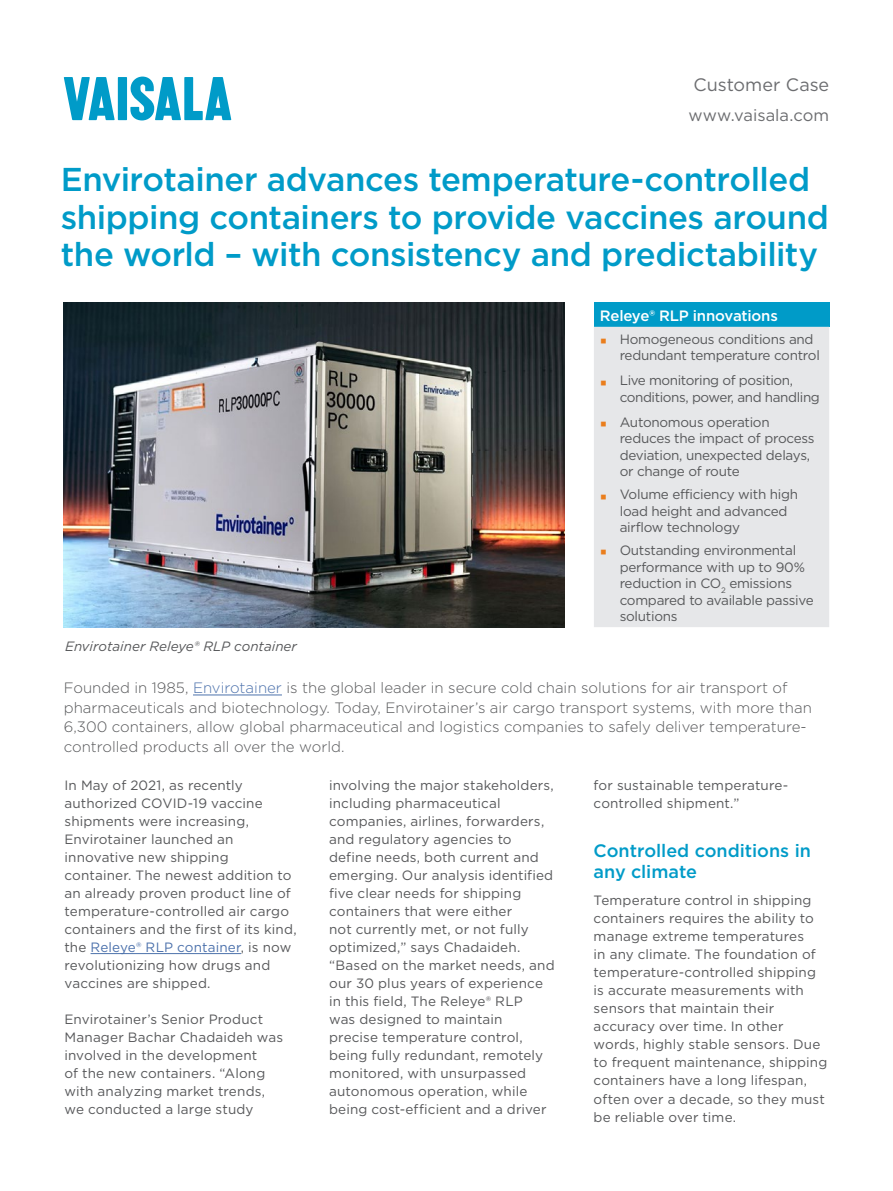
<style>
.page{position:relative;width:893px;height:1191px;background:#fff}
.page>*{position:absolute;margin:0;border:0;box-sizing:border-box;transform-origin:0 0}
._2-pager_Headline{font:500 33px/37.5px "Gotham";letter-spacing:-.015em;color:#009bc8}
.Bullet{font:900 21px "Arial";color:#ea7e1d}
.Subheadline{font:500 18px/21.6px "Gotham";color:#009bc8}
.Document_type{font:18px "Gotham";color:#6c6d70}
.Web_address_in_banne{font:16.5px "Gotham";color:#6c6d70}
.Ingress{font:300 15px/19.5px "Gotham";color:#57585a}
.Box_headline{font:500 15px "Gotham";letter-spacing:-.015em;color:#fff}
.Bodytext{font:13.5px/18px "Gotham";letter-spacing:.01em;color:#57585a}
.Bullet_list{font:13.5px/16.5px "Gotham";letter-spacing:-.02em;color:#57585a}
.t1{font:italic 13.5px "Gotham";color:#57585a}
.s1{color:#4d72ac}
</style>
<div class="page">
<svg style="left:64px;top:77px;width:51px;height:43px"></svg>
<div style="left:118px;top:77px;width:9px;height:43px;background:#009bc8"></div>
<svg style="left:130px;top:77px;width:101px;height:43px"></svg>
<img style="left:64px;top:303px;width:500px;height:324px">
<hr style="left:193px;top:694px;width:89px;height:1px;background:#4d72ac">
<div style="left:594px;top:303px;width:235px;height:24px;background:#009bc8"></div>
<div style="left:594px;top:327px;width:235px;height:300px;background:#e6e7e9"></div>
<hr style="left:91px;top:953px;width:150px;height:1px;background:#4d72ac">
<p class="Document_type" style="left:694px;top:73px;width:137px">Customer Case</p>
<p class="Web_address_in_banne" style="left:688px;top:105px;width:142px">www.vaisala.com</p>
<p class="_2-pager_Headline" style="left:61px;top:161px;width:770px">Envirotainer advances temperature-controlled shipping containers to provide vaccines around the world – with consistency and predictability</p>
<p class="t1" style="left:65px;top:638px;width:233px">Envirotainer Releye® RLP container</p>
<p class="Box_headline" style="left:600px;top:306px;width:179px">Releye® RLP innovations</p>
<p class="Bullet" style="left:600px;top:325px;width:9px">▪</p>
<p class="Bullet_list" style="left:620px;top:330px;width:202px">Homogeneous conditions and redundant temperature control</p>
<p class="Bullet" style="left:600px;top:367px;width:9px">▪</p>
<p class="Bullet_list" style="left:620px;top:372px;width:202px">Live monitoring of position, conditions, power, and handling</p>
<p class="Bullet" style="left:600px;top:408px;width:9px">▪</p>
<p class="Bullet_list" style="left:620px;top:413px;width:196px">Autonomous operation reduces the impact of process deviation, unexpected delays, or change of route</p>
<p class="Bullet" style="left:600px;top:481px;width:9px">▪</p>
<p class="Bullet_list" style="left:620px;top:486px;width:180px">Volume efficiency with high load height and advanced airflow technology</p>
<p class="Bullet" style="left:600px;top:536px;width:9px">▪</p>
<p class="Bullet_list" style="left:620px;top:542px;width:196px">Outstanding environmental performance with up to 90% reduction in CO<sub>2</sub> emissions compared to available passive solutions</p>
<p class="Ingress" style="left:64px;top:678px;width:750px">Founded in 1985, <span class="s1">Envirotainer</span> is the global leader in secure cold chain solutions for air transport of pharmaceuticals and biotechnology. Today, Envirotainer’s air cargo transport systems, with more than 6,300 containers, allow global pharmaceutical and logistics companies to safely deliver temperature&shy;controlled products all over the world.</p>
<p class="Bodytext" style="left:65px;top:776px;width:234px">In May of 2021, as recently authorized COVID-19 vaccine shipments were increasing,<br>Envirotainer launched an innovative new shipping container. The newest addition to an already proven product line of temperature-controlled air cargo containers and the first of its kind, the <span class="s1">Releye® RLP container</span>, is now revolutionizing how drugs and vaccines are shipped.</p>
<p class="Bodytext" style="left:65px;top:1010px;width:220px">Envirotainer’s Senior Product<br>Manager Bachar Chadaideh was involved in the development<br>of the new containers. “Along with analyzing market trends, we conducted a large study</p>
<p class="Bodytext" style="left:329px;top:776px;width:227px">involving the major stakeholders, including pharmaceutical companies, airlines, forwarders, and regulatory agencies to define needs, both current and emerging. Our analysis identified five clear needs for shipping containers that were either<br>not currently met, or not fully optimized,” says Chadaideh. “Based on the market needs, and our 30 plus years of experience in this field, The Releye® RLP<br>was designed to maintain precise temperature control, being fully redundant, remotely monitored, with unsurpassed autonomous operation, while being cost-efficient and a driver</p>
<p class="Bodytext" style="left:594px;top:776px;width:196px">for sustainable temperature&shy;controlled shipment.”</p>
<p class="Subheadline" style="left:594px;top:839px;width:219px">Controlled conditions in any climate</p>
<p class="Bodytext" style="left:594px;top:891px;width:235px">Temperature control in shipping containers requires the ability to manage extreme temperatures<br>in any climate. The foundation of temperature-controlled shipping is accurate measurements with sensors that maintain their accuracy over time. In other words, highly stable sensors. Due to frequent maintenance, shipping containers have a long lifespan, often over a decade, so they must be reliable over time.</p>
</div>
